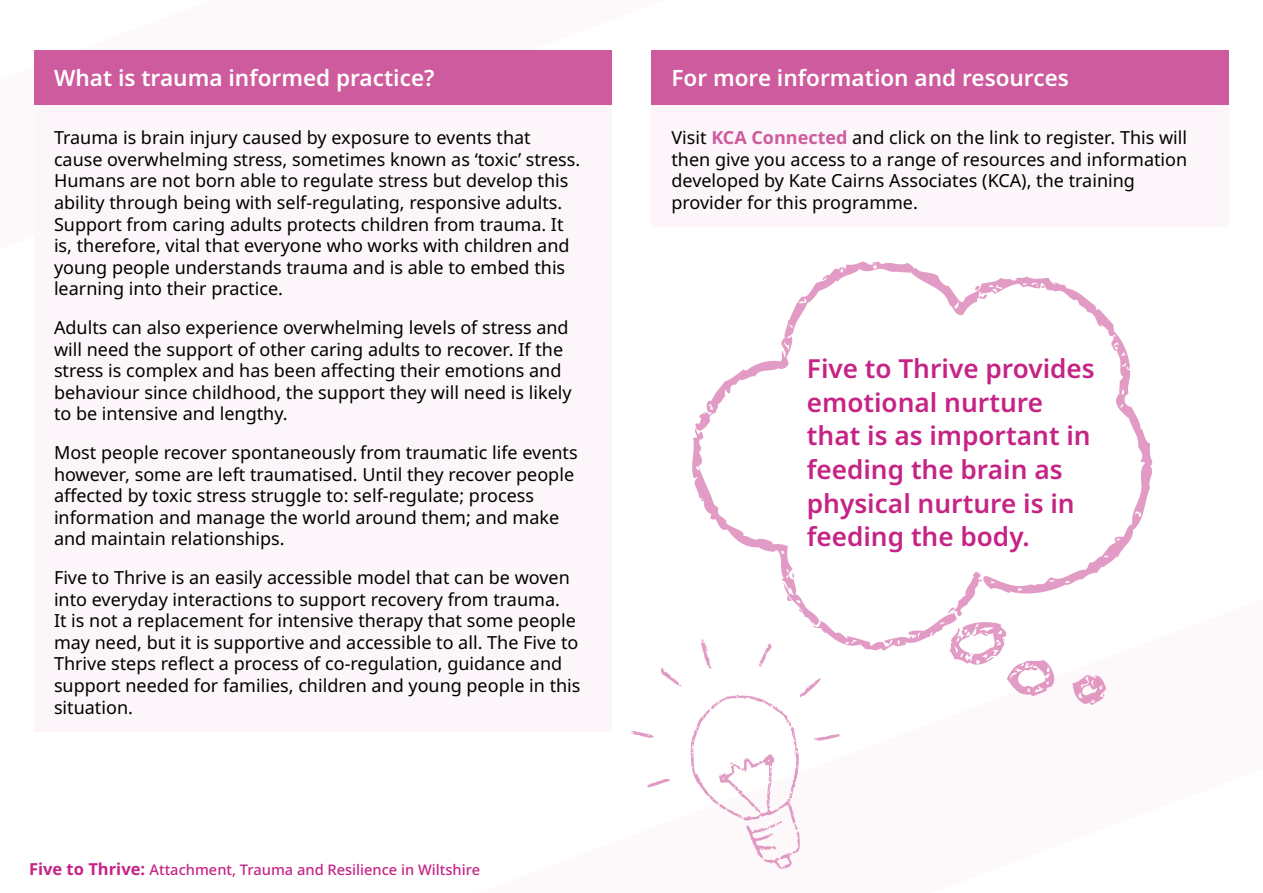
<style>
.page{position:relative;width:1263px;height:893px;background:#fff}
.page>*{position:absolute;margin:0;border:0;box-sizing:border-box;transform-origin:0 0}
.t1{font:600 26.25px/33.8px "Noto Sans";color:#c52385}
.t2{font:600 22.5px "Noto Sans";color:#fff}
.t3{font:18px/21.6px "Noto Sans";color:#000}
.t4{font:500 14.7px "Noto Sans";color:#c52385}
.s1{font-weight:700;font-size:16.5px}
.s2{font-weight:700;color:#ce5b9d}
</style>
<div class="page">
<div style="left:34px;top:105px;width:577px;height:626px;background:#fcf5fa"></div>
<div style="left:34px;top:51px;width:577px;height:54px;background:#ce5b9d"></div>
<div style="left:651px;top:105px;width:578px;height:122px;background:#fcf5fa"></div>
<div style="left:651px;top:51px;width:578px;height:54px;background:#ce5b9d"></div>
<svg style="left:1072px;top:675px;width:35px;height:30px"></svg>
<svg style="left:692px;top:261px;width:461px;height:327px"></svg>
<svg style="left:660px;top:667px;width:21px;height:19px"></svg>
<svg style="left:631px;top:731px;width:23px;height:7px"></svg>
<svg style="left:647px;top:779px;width:23px;height:8px"></svg>
<svg style="left:690px;top:572px;width:369px;height:298px"></svg>
<p class="t2" style="left:54px;top:62px;width:382px">What is trauma informed practice?</p>
<p class="t3" style="left:54px;top:127px;width:528px">Trauma is brain injury caused by exposure to events that cause overwhelming stress, sometimes known as ‘toxic’ stress.<br>Humans are not born able to regulate stress but develop this ability through being with self-regulating, responsive adults.<br>Support from caring adults protects children from trauma. It is, therefore, vital that everyone who works with children and young people understands trauma and is able to embed this learning into their practice.</p>
<p class="t3" style="left:54px;top:317px;width:519px">Adults can also experience overwhelming levels of stress and will need the support of other caring adults to recover. If the stress is complex and has been affecting their emotions and behaviour since childhood, the support they will need is likely to be intensive and lengthy.</p>
<p class="t3" style="left:54px;top:442px;width:525px">Most people recover spontaneously from traumatic life events however, some are left traumatised. Until they recover people affected by toxic stress struggle to: self-regulate; process information and manage the world around them; and make and maintain relationships.</p>
<p class="t3" style="left:54px;top:567px;width:528px">Five to Thrive is an easily accessible model that can be woven into everyday interactions to support recovery from trauma.<br>It is not a replacement for intensive therapy that some people may need, but it is supportive and accessible to all. The Five to Thrive steps reflect a process of co-regulation, guidance and support needed for families, children and young people in this situation.</p>
<p class="t4" style="left:29px;top:859px;width:452px"><span class="s1">Five to Thrive:</span> Attachment, Trauma and Resilience in Wiltshire</p>
<p class="t2" style="left:671px;top:62px;width:399px">For more information and resources</p>
<p class="t3" style="left:671px;top:127px;width:517px">Visit <span class="s2">KCA Connected</span> and click on the link to register. This will then give you access to a range of resources and information developed by Kate Cairns Associates (KCA), the training provider for this programme.</p>
<h1 class="t1" style="left:807px;top:352px;width:289px">Five to Thrive provides emotional nurture that is as important in feeding the brain as physical nurture is in feeding the body.</h1>
</div>
